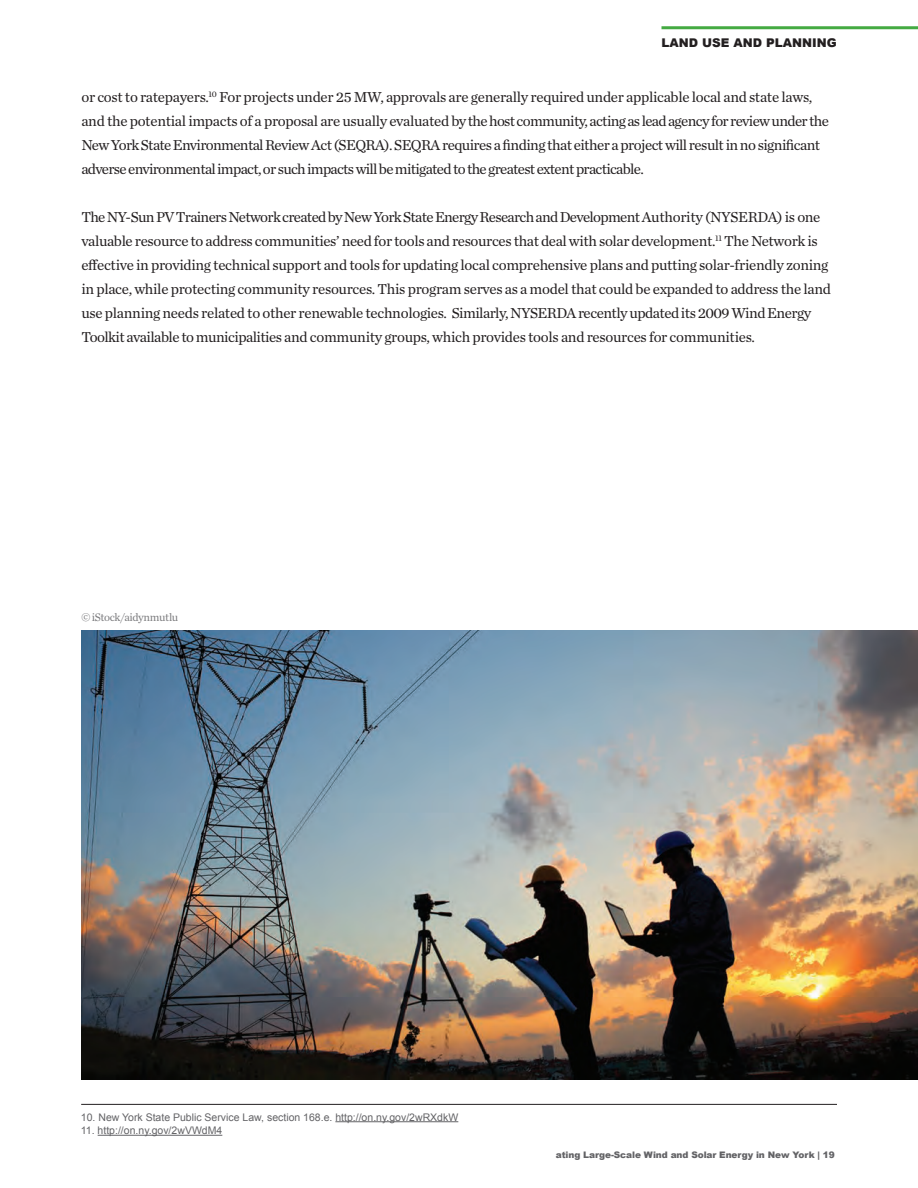
<style>
.page{position:relative;width:918px;height:1188px;background:#fff}
.page>*{position:absolute;margin:0;border:0;box-sizing:border-box;transform-origin:0 0}
.Subhead_1{font:15px/24px "Chronicle Text G1";letter-spacing:-.025em;color:#231f20}
.t1{font:900 12px "Arial";color:#231f20}
.t2{font:11.4px "Chronicle Text G1";letter-spacing:-.03em;color:#636366}
.t3{font:10.5px "Arial";color:#636366}
.t4{font:900 9px "Arial";letter-spacing:-.01em;color:#636366}
</style>
<div class="page">
<hr style="left:81px;top:1104px;width:756px;height:1px;background:#231f20">
<hr style="left:335px;top:1121px;width:123px;height:1px;background:#636366">
<hr style="left:98px;top:1135px;width:124px;height:1px;background:#636366">
<img style="left:81px;top:630px;width:837px;height:449px">
<hr style="left:662px;top:26px;width:256px;height:3px;background:#44aa42">
<p class="t1" style="left:662px;top:34px;width:177px">LAND USE AND PLANNING</p>
<p class="Subhead_1" style="left:81px;top:84px;width:749px">or cost to ratepayers.<sup>10</sup> For projects under 25 MW, approvals are generally required under applicable local and state laws, and the potential impacts of a proposal are usually evaluated by the host community, acting as lead agency for review under the New York State Environmental Review Act (SEQRA). SEQRA requires a finding that either a project will result in no significant adverse environmental impact, or such impacts will be mitigated to the greatest extent practicable.</p>
<p class="Subhead_1" style="left:81px;top:204px;width:751px">The NY-Sun PV Trainers Network created by New York State Energy Research and Development Authority (NYSERDA) is one valuable resource to address communities’ need for tools and resources that deal with solar development.<sup>11</sup> The Network is effective in providing technical support and tools for updating local comprehensive plans and putting solar-friendly zoning in place, while protecting community resources. This program serves as a model that could be expanded to address the land use planning needs related to other renewable technologies. Similarly, NYSERDA recently updated its 2009 Wind Energy Toolkit available to municipalities and community groups, which provides tools and resources for communities.</p>
<p class="t2" style="left:81px;top:609px;width:98px">© iStock/aidynmutlu</p>
<p class="t3" style="left:81px;top:1110px;width:379px">10. New York State Public Service Law, section 168.e. http://on.ny.gov/2wRXdkW</p>
<p class="t3" style="left:81px;top:1124px;width:143px">11. http://on.ny.gov/2wVWdM4</p>
<p class="t4" style="left:556px;top:1148px;width:281px">ating Large-Scale Wind and Solar Energy in New York | 19</p>
</div>
